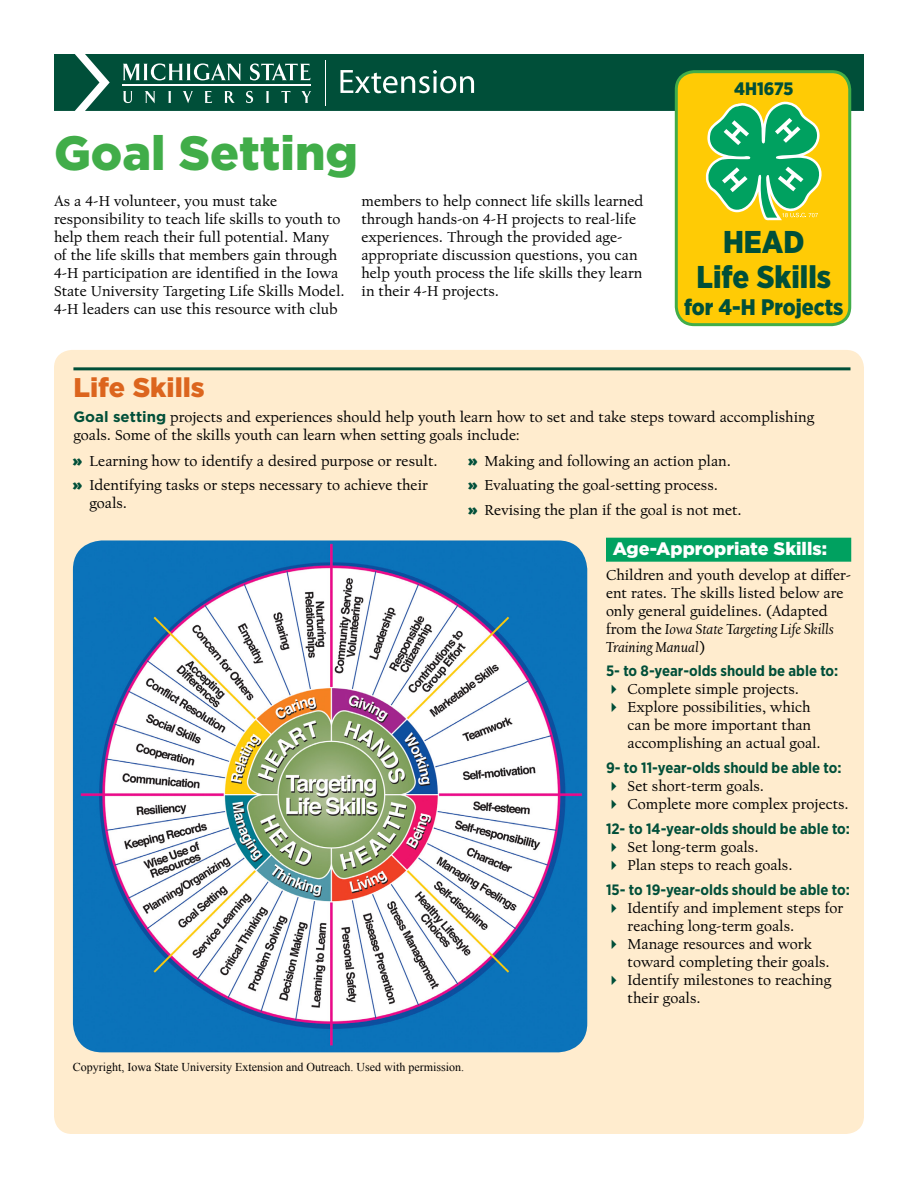
<style>
.page{position:relative;width:918px;height:1188px;background:#fff}
.page>*{position:absolute;margin:0;border:0;box-sizing:border-box;transform-origin:0 0}
.Cover_Title{font:900 48px "Gotham";color:#41ad49}
.t1{font:900 31.5px/34.5px "Gotham Narrow";color:#004f39;text-align:center}
.Subhead1{font:900 27px "Gotham";color:#dc651e}
.t2{font:900 22.5px "Gotham Narrow";color:#004f39}
.Subhead2{font:900 18px "Gotham";color:#fff}
.t3{font:900 18px "Gotham Narrow";color:#004f39}
.Body{font:15px/18px "Californian FB Text";color:#000}
.Body_no_space_after{font:700 15px "Gotham Narrow";color:#004f39}
.Indicia{font:12px "Times New Roman";color:#000}
.s1{font-family:"Gotham";font-weight:700;color:#004f39}
.s2{font-family:"Gotham";font-weight:900;color:#004f39}
.s3{font-style:italic}
</style>
<div class="page">
<div style="left:54px;top:54px;width:810px;height:57px;background:#004f39"></div>
<svg style="left:123px;top:91px;width:9px;height:12px"></svg>
<svg style="left:145px;top:91px;width:10px;height:12px"></svg>
<svg style="left:168px;top:91px;width:3px;height:12px"></svg>
<svg style="left:183px;top:91px;width:10px;height:12px"></svg>
<svg style="left:205px;top:91px;width:7px;height:12px"></svg>
<svg style="left:225px;top:91px;width:10px;height:12px"></svg>
<svg style="left:246px;top:91px;width:7px;height:12px"></svg>
<svg style="left:266px;top:91px;width:3px;height:12px"></svg>
<svg style="left:281px;top:91px;width:9px;height:12px"></svg>
<svg style="left:301px;top:91px;width:10px;height:12px"></svg>
<svg style="left:123px;top:63px;width:118px;height:18px"></svg>
<svg style="left:250px;top:63px;width:61px;height:17px"></svg>
<hr style="left:123px;top:84px;width:188px;height:2px;background:#fff">
<svg style="left:340px;top:70px;width:134px;height:23px"></svg>
<hr style="left:325px;top:61px;width:1px;height:45px;background:#fff">
<div style="left:676px;top:72px;width:174px;height:253px;background:#ffcb05;border-radius:18px"></div>
<div style="left:675px;top:70px;width:176px;height:256px;border:3px solid #41ad49;border-radius:18px"></div>
<svg style="left:706px;top:102px;width:116px;height:118px"></svg>
<div style="left:54px;top:350px;width:810px;height:784px;background:#ffecce;border-radius:18px"></div>
<hr style="left:73px;top:367px;width:777px;height:3px;background:#004f39">
<div style="left:606px;top:538px;width:245px;height:24px;background:#00a160"></div>
<img style="left:73px;top:540px;width:514px;height:512px">
<p class="Cover_Title" style="left:54px;top:120px;width:305px">Goal Setting</p>
<p class="Body" style="left:54px;top:192px;width:292px">As a 4-H volunteer, you must take responsibility to teach life skills to youth to help them reach their full potential. Many of the life skills that members gain through 4-H participation are identified in the Iowa State University Targeting Life Skills Model.<br>4-H leaders can use this resource with club</p>
<p class="Body" style="left:362px;top:192px;width:283px">members to help connect life skills learned through hands-on 4-H projects to real-life experiences. Through the provided age&shy;appropriate discussion questions, you can help youth process the life skills they learn in their 4-H projects.</p>
<p class="t3" style="left:734px;top:77px;width:61px">4H1675</p>
<h2 class="t1" style="left:696px;top:224px;width:136px">HEAD<br>Life Skills</h2>
<h3 class="t2" style="left:684px;top:292px;width:161px">for 4-H Projects</h3>
<h1 class="Subhead1" style="left:73px;top:369px;width:133px">Life Skills</h1>
<p class="Body" style="left:73px;top:409px;width:742px"><span class="s1">Goal setting</span> projects and experiences should help youth learn how to set and take steps toward accomplishing goals. Some of the skills youth can learn when setting goals include:</p>
<p class="Body" style="left:73px;top:452px;width:366px"><span class="s2">»</span> Learning how to identify a desired purpose or result.</p>
<p class="Body" style="left:89px;top:477px;width:340px;text-indent:-16px"><span class="s2">»</span> Identifying tasks or steps necessary to achieve their goals.</p>
<p class="Body" style="left:468px;top:452px;width:265px"><span class="s2">»</span> Making and following an action plan.</p>
<p class="Body" style="left:468px;top:477px;width:252px"><span class="s2">»</span> Evaluating the goal-setting process.</p>
<p class="Body" style="left:468px;top:501px;width:275px"><span class="s2">»</span> Revising the plan if the goal is not met.</p>
<h2 class="Subhead2" style="left:613px;top:536px;width:216px">Age-Appropriate Skills:</h2>
<p class="Body" style="left:606px;top:566px;width:247px">Children and youth develop at differ&shy;ent rates. The skills listed below are only general guidelines. (Adapted from the <span class="s3">Iowa State Targeting Life Skills Training Manual</span>)</p>
<p class="Body_no_space_after" style="left:606px;top:661px;width:234px">5- to 8-year-olds should be able to:</p>
<p class="Body" style="left:628px;top:681px;width:173px">Complete simple projects.</p>
<p class="Body" style="left:628px;top:699px;width:195px">Explore possibilities, which can be more important than accomplishing an actual goal.</p>
<p class="Body_no_space_after" style="left:606px;top:758px;width:237px">9- to 11-year-olds should be able to:</p>
<p class="Body" style="left:628px;top:778px;width:138px">Set short-term goals.</p>
<p class="Body" style="left:628px;top:796px;width:223px">Complete more complex projects.</p>
<p class="Body_no_space_after" style="left:606px;top:819px;width:246px">12- to 14-year-olds should be able to:</p>
<p class="Body" style="left:628px;top:838px;width:133px">Set long-term goals.</p>
<p class="Body" style="left:628px;top:856px;width:167px">Plan steps to reach goals.</p>
<p class="Body_no_space_after" style="left:606px;top:880px;width:245px">15- to 19-year-olds should be able to:</p>
<p class="Body" style="left:628px;top:899px;width:217px">Identify and implement steps for reaching long-term goals.</p>
<p class="Body" style="left:628px;top:935px;width:204px">Manage resources and work toward completing their goals.</p>
<p class="Body" style="left:628px;top:971px;width:205px">Identify milestones to reaching their goals.</p>
<p class="Indicia" style="left:73px;top:1059px;width:393px">Copyright, Iowa State University Extension and Outreach. Used with permission.</p>
</div>
